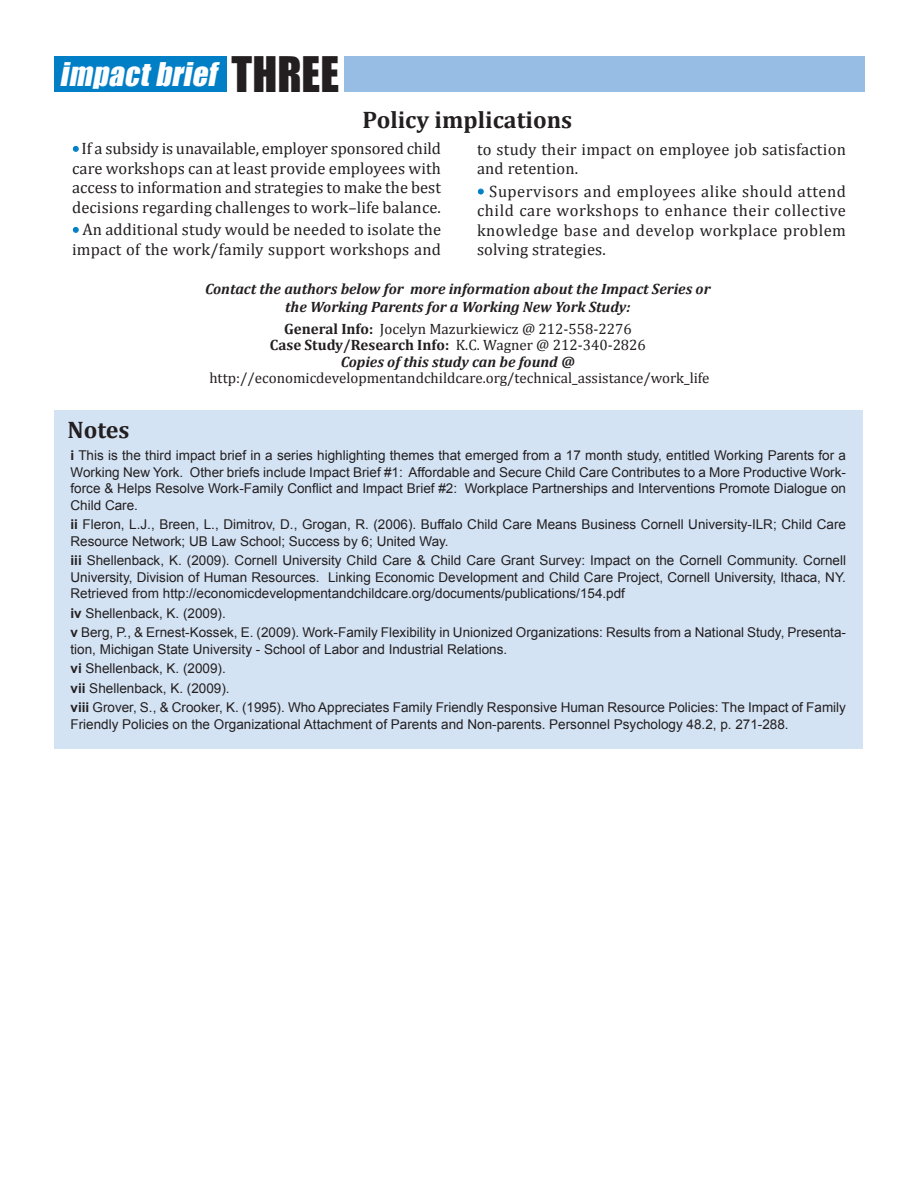
<style>
.page{position:relative;width:918px;height:1188px;background:#fff}
.page>*{position:absolute;margin:0;border:0;box-sizing:border-box;transform-origin:0 0}
.t1{font:italic 30px "Impact";color:#fff}
.t2{font:700 24px "Cambria";color:#231f20}
.t3{font:16.5px/19.5px "Cambria";letter-spacing:.01em;color:#231f20;text-align:justify}
.t4{font:15px/16.5px "Cambria";color:#231f20;text-align:center}
.t5{font:italic 700 15px/18px "Cambria";color:#231f20;text-align:center}
.t6{font:13.5px/16.5px "Arial";color:#231f20}
.s1{font-style:normal;font-size:45px;color:#231f20}
.s2{font-family:"Arial";font-weight:900;font-size:15px;color:#007fc6}
.s3{font-weight:700}
.s4{font-weight:700;font-style:italic}
</style>
<div class="page">
<div style="left:54px;top:410px;width:809px;height:338px;background:#d4e3f4"></div>
<div style="left:54px;top:56px;width:173px;height:36px;background:#007fc6"></div>
<div style="left:344px;top:56px;width:520px;height:36px;background:#97bde4"></div>
<svg style="left:73px;top:146px;width:6px;height:6px"></svg>
<svg style="left:73px;top:227px;width:6px;height:6px"></svg>
<svg style="left:478px;top:188px;width:6px;height:7px"></svg>
<h1 class="t1" style="left:60px;top:51px;width:281px">impactbrief <span class="s1">T H R E E</span></h1>
<h2 class="t2" style="left:363px;top:105px;width:211px">Policy implications</h2>
<p class="t3" style="left:477px;top:139px;width:370px">to study their impact on employee job satisfaction and retention.</p>
<p class="t3" style="left:477px;top:181px;width:370px"><span class="s2">•</span> Supervisors and employees alike should attend child care workshops to enhance their collective knowledge base and develop workplace problem solving strategies.</p>
<p class="t3" style="left:72px;top:139px;width:371px"><span class="s2">•</span> If a subsidy is unavailable, employer sponsored child care workshops can at least provide employees with access to information and strategies to make the best decisions regarding challenges to work–life balance.</p>
<p class="t3" style="left:72px;top:220px;width:371px"><span class="s2">•</span> An additional study would be needed to isolate the impact of the work/family support workshops and</p>
<p class="t5" style="left:205px;top:279px;width:507px">Contact the authors below for more information about the Impact Series or the Working Parents for a Working New York Study:</p>
<h2 class="t2" style="left:67px;top:415px;width:64px">Notes</h2>
<p class="t4" style="left:270px;top:321px;width:378px"><span class="s3">General Info:</span> Jocelyn Mazurkiewicz @ 212-558-2276<br><span class="s3">Case Study/Research Info:</span> K.C. Wagner @ 212-340-2826<br><span class="s4">Copies of this study can be found @</span></p>
<p class="t4" style="left:209px;top:370px;width:502px">http://economicdevelopmentandchildcare.org/technical_assistance/work_life</p>
<p class="t6" style="left:71px;top:447px;width:777px;text-align:justify"><span class="s3">i</span> This is the third impact brief in a series highlighting themes that emerged from a 17 month study, entitled Working Parents for a Working New York. Other briefs include Impact Brief #1: Affordable and Secure Child Care Contributes to a More Productive Work&shy;force &amp; Helps Resolve Work-Family Conflict and Impact Brief #2: Workplace Partnerships and Interventions Promote Dialogue on Child Care.</p>
<p class="t6" style="left:71px;top:516px;width:777px"><span class="s3">ii</span> Fleron, L.J., Breen, L., Dimitrov, D., Grogan, R. (2006). Buffalo Child Care Means Business Cornell University-ILR; Child Care<br>Resource Network; UB Law School; Success by 6; United Way.</p>
<p class="t6" style="left:71px;top:552px;width:777px;text-align:justify"><span class="s3">iii</span> Shellenback, K. (2009). Cornell University Child Care &amp; Child Care Grant Survey: Impact on the Cornell Community. Cornell University, Division of Human Resources. Linking Economic Development and Child Care Project, Cornell University, Ithaca, NY.<br>Retrieved from http://economicdevelopmentandchildcare.org/documents/publications/154.pdf</p>
<p class="t6" style="left:71px;top:603px;width:777px;line-height:19.5px"><span class="s3">iv</span> Shellenback, K. (2009).<br><span class="s3">v</span> Berg, P., &amp; Ernest-Kossek, E. (2009). Work-Family Flexibility in Unionized Organizations: Results from a National Study, Presenta-</p>
<p class="t6" style="left:71px;top:639px;width:777px;line-height:19.5px">tion, Michigan State University - School of Labor and Industrial Relations.<br><span class="s3">vi</span> Shellenback, K. (2009).<br><span class="s3">vii</span> Shellenback, K. (2009).<br><span class="s3">viii</span> Grover, S., &amp; Crooker, K. (1995). Who Appreciates Family Friendly Responsive Human Resource Policies: The Impact of Family</p>
<p class="t6" style="left:71px;top:716px;width:720px">Friendly Policies on the Organizational Attachment of Parents and Non-parents. Personnel Psychology 48.2, p. 271-288.</p>
</div>
